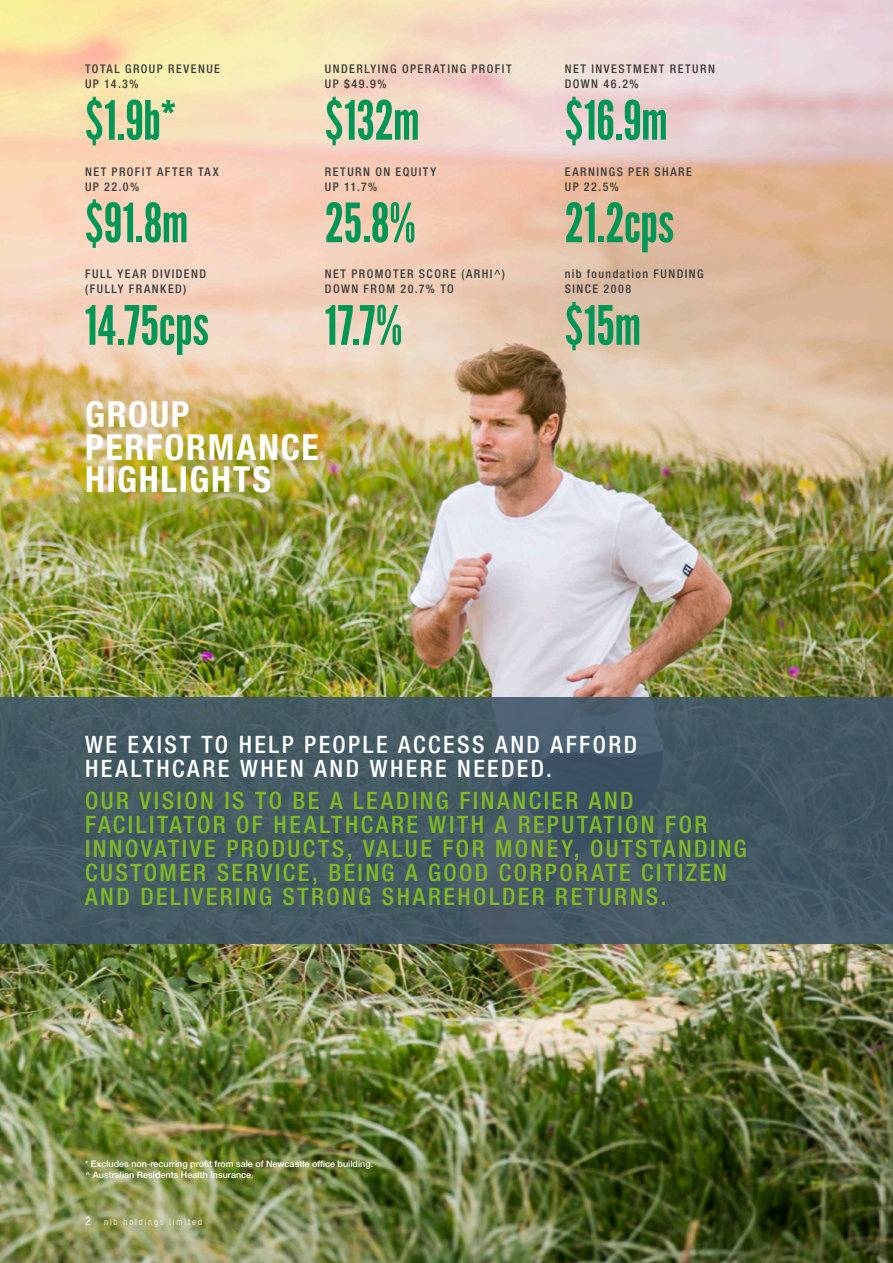
<style>
.page{position:relative;width:893px;height:1263px;background:#fff}
.page>*{position:absolute;margin:0;border:0;box-sizing:border-box;transform-origin:0 0}
.t1{font:54px "League Gothic";letter-spacing:-.01em;color:#009655}
.t2{font:700 condensed 36px/32.5px "Helvetica Neue LT Std";letter-spacing:.045em;color:#fff}
.t3{font:500 condensed 24px/24px "Helvetica Neue LT Std";letter-spacing:.1em;color:#80b926}
.t4{font:500 condensed 24px/24px "Helvetica Neue LT Std";letter-spacing:.105em;color:#fff}
.t5{font:500 condensed 12px/15px "Helvetica Neue LT Std";letter-spacing:.12em;color:#3c3c3a}
.t6{font:500 9px/10.8px "Helvetica Neue LT Std";color:#fff}
.t7{font:300 condensed 9px "Helvetica Neue LT Std";letter-spacing:.215em;color:#fff}
.s1{font-weight:400;font-size:12px}
</style>
<div class="page">
<img style="left:0;top:0;width:893px;height:1263px">
<div style="left:0;top:697px;width:893px;height:247px;background:#405769"></div>
<p class="t5" style="left:85px;top:62px;width:137px">TOTAL GROUP REVENUE<br>UP 14.3%</p>
<h1 class="t1" style="left:85px;top:89px;width:94px">$1.9b*</h1>
<p class="t5" style="left:85px;top:164px;width:135px">NET PROFIT AFTER TAX<br>UP 22.0%</p>
<h1 class="t1" style="left:85px;top:192px;width:105px">$91.8m</h1>
<p class="t5" style="left:85px;top:267px;width:123px">FULL YEAR DIVIDEND (FULLY FRANKED)</p>
<h1 class="t1" style="left:85px;top:294px;width:126px">14.75cps</h1>
<p class="t5" style="left:325px;top:62px;width:188px">UNDERLYING OPERATING PROFIT<br>UP $49.9%</p>
<h1 class="t1" style="left:325px;top:89px;width:96px">$132m</h1>
<p class="t5" style="left:325px;top:164px;width:113px">RETURN ON EQUITY<br>UP 11.7%</p>
<h1 class="t1" style="left:325px;top:192px;width:92px">25.8%</h1>
<p class="t5" style="left:325px;top:267px;width:182px">NET PROMOTER SCORE (ARHI^)<br>DOWN FROM 20.7% TO</p>
<h1 class="t1" style="left:325px;top:294px;width:79px">17.7%</h1>
<h2 class="t2" style="left:85px;top:398px;width:235px">GROUP<br>PERFORMANCE<br>HIGHLIGHTS</h2>
<p class="t5" style="left:565px;top:62px;width:152px">NET INVESTMENT RETURN<br>DOWN 46.2%</p>
<h1 class="t1" style="left:565px;top:89px;width:105px">$16.9m</h1>
<p class="t5" style="left:565px;top:164px;width:129px">EARNINGS PER SHARE<br>UP 22.5%</p>
<h1 class="t1" style="left:565px;top:192px;width:111px">21.2cps</h1>
<p class="t5" style="left:565px;top:267px;width:140px">nib foundation FUNDING<br>SINCE 2008</p>
<h1 class="t1" style="left:565px;top:294px;width:78px">$15m</h1>
<h3 class="t4" style="left:85px;top:732px;width:554px">WE EXIST TO HELP PEOPLE ACCESS AND AFFORD<br>HEALTHCARE WHEN AND WHERE NEEDED.</h3>
<p class="t3" style="left:85px;top:788px;width:663px">OUR VISION IS TO BE A LEADING FINANCIER AND FACILITATOR OF HEALTHCARE WITH A REPUTATION FOR INNOVATIVE PRODUCTS, VALUE FOR MONEY, OUTSTANDING CUSTOMER SERVICE, BEING A GOOD CORPORATE CITIZEN AND DELIVERING STRONG SHAREHOLDER RETURNS.</p>
<p class="t6" style="left:85px;top:1158px;width:290px">* Excludes non-recurring profit from sale of Newcastle office building. ^ Australian Residents Health Insurance.</p>
<p class="t7" style="left:85px;top:1216px;width:119px"><span class="s1">2</span> nib holdings limited</p>
</div>
